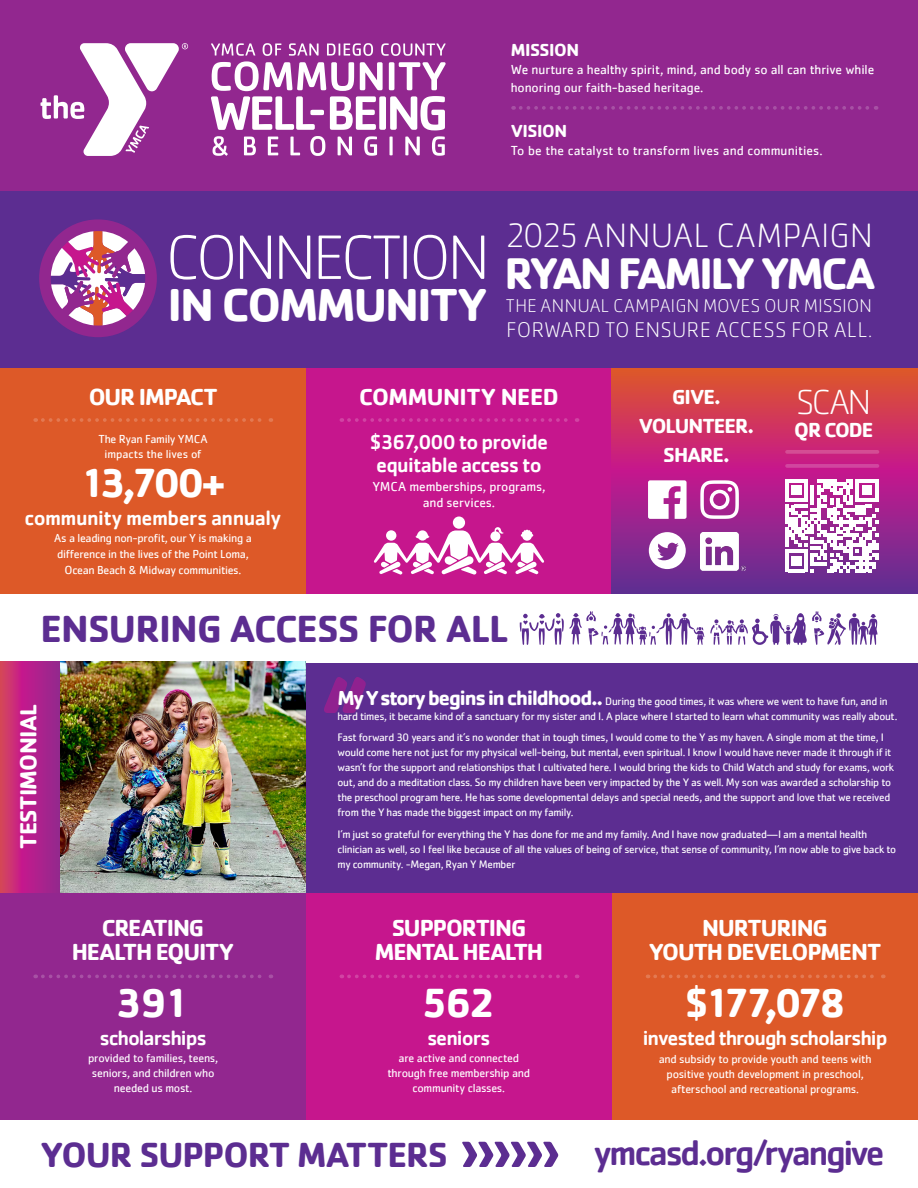
<style>
.page{position:relative;width:918px;height:1188px;background:#fff}
.page>*{position:absolute;margin:0;border:0;box-sizing:border-box;transform-origin:0 0}
.t1{font:200 64.95px "Cachet Pro";letter-spacing:-.04em;color:#fff}
.t2{font:700 48px "Cachet";letter-spacing:-.04em;color:#fff}
.t3{font:700 45.75px "Cachet";letter-spacing:-.065em;color:#fff}
.t4{font:700 42px "Cachet";letter-spacing:-.105em;color:#fff}
.t5{font:700 39px "Cachet";letter-spacing:-.02em;color:#5c2d91}
.t6{font:500 36px "Cachet Pro";letter-spacing:-.055em;color:#5c2d91}
.t7{font:700 36px "Cachet";letter-spacing:-.03em;color:#5c2d91}
.t8{font:200 36px "Cachet Pro";color:#fff}
.t9{font:200 35.1px "Cachet Pro";letter-spacing:.025em;color:#fff}
.t10{font:700 24px/24px "Cachet";letter-spacing:-.045em;color:#fff;text-align:center}
.t11{font:700 24px "Cachet";letter-spacing:-.02em;color:#fff}
.t12{font:700 24px "Cachet";letter-spacing:-.025em;color:#fff}
.t13{font:200 22.05px "Cachet Pro";letter-spacing:.03em;color:#fff}
.t14{font:500 21px/23.2px "Cachet";letter-spacing:-.045em;color:#fff}
.t15{font:700 21px "Cachet";letter-spacing:-.045em;color:#fff}
.t16{font:500 21px "Cachet";letter-spacing:-.025em;color:#fff}
.t17{font:200 19.05px "Cachet Pro";letter-spacing:.025em;color:#fff}
.t18{font:700 18px "Cachet";letter-spacing:-.03em;color:#fff}
.t19{font:13.5px/18px "Cachet";letter-spacing:-.01em;color:#fff}
.t20{font:12px/15px "Cachet";letter-spacing:-.02em;color:#fff;text-align:center}
.t21{font:11.25px/15px "Cachet";letter-spacing:-.03em;color:#fff}
.s1{font-family:"Cachet Pro";font-weight:700;font-size:21px}
</style>
<div class="page">
<div style="left:0;top:662px;width:918px;height:232px;background:#5c2d91"></div>
<div style="left:0;top:0;width:918px;height:191px;background:#92278f"></div>
<div style="left:0;top:367px;width:306px;height:227px;background:#dd5928"></div>
<div style="left:306px;top:367px;width:306px;height:227px;background:#c6168d"></div>
<div style="left:0;top:893px;width:306px;height:227px;background:#92278f"></div>
<div style="left:306px;top:893px;width:306px;height:227px;background:#c6168d"></div>
<div style="left:612px;top:893px;width:306px;height:227px;background:#dd5928"></div>
<div style="left:0;top:191px;width:918px;height:177px;background:#5c2d91"></div>
<svg style="left:612px;top:368px;width:306px;height:226px;background:#b43070"></svg>
<svg style="left:324px;top:677px;width:42px;height:36px"></svg>
<svg style="left:520px;top:611px;width:184px;height:34px"></svg>
<svg style="left:710px;top:611px;width:168px;height:34px"></svg>
<svg style="left:521px;top:106px;width:356px;height:4px"></svg>
<svg style="left:211px;top:43px;width:235px;height:87px"></svg>
<svg style="left:213px;top:136px;width:15px;height:20px"></svg>
<svg style="left:244px;top:137px;width:12px;height:18px"></svg>
<svg style="left:268px;top:137px;width:10px;height:18px"></svg>
<svg style="left:290px;top:137px;width:10px;height:18px"></svg>
<svg style="left:310px;top:136px;width:15px;height:20px"></svg>
<svg style="left:338px;top:137px;width:14px;height:18px"></svg>
<svg style="left:364px;top:136px;width:13px;height:20px"></svg>
<svg style="left:390px;top:137px;width:3px;height:18px"></svg>
<svg style="left:405px;top:137px;width:15px;height:18px"></svg>
<svg style="left:432px;top:136px;width:13px;height:20px"></svg>
<svg style="left:40px;top:43px;width:148px;height:113px"></svg>
<div style="left:39px;top:219px;width:118px;height:118px;background:#92278f;border-radius:50%"></div>
<svg style="left:51px;top:231px;width:94px;height:95px"></svg>
<svg style="left:349px;top:975px;width:229px;height:3px"></svg>
<svg style="left:655px;top:975px;width:229px;height:3px"></svg>
<svg style="left:43px;top:975px;width:228px;height:3px"></svg>
<svg style="left:349px;top:418px;width:229px;height:4px"></svg>
<svg style="left:43px;top:418px;width:228px;height:4px"></svg>
<hr style="left:787px;top:450px;width:91px;height:4px;background:#d44d93">
<hr style="left:787px;top:464px;width:91px;height:4px;background:#d1459e">
<svg style="left:648px;top:480px;width:39px;height:39px"></svg>
<svg style="left:700px;top:480px;width:39px;height:39px"></svg>
<svg style="left:649px;top:532px;width:37px;height:37px"></svg>
<img style="left:700px;top:533px;width:45px;height:38px">
<div style="left:453px;top:517px;width:12px;height:12px;background:#fff;border-radius:50%"></div>
<svg style="left:374px;top:527px;width:170px;height:48px"></svg>
<img style="left:59px;top:662px;width:247px;height:231px">
<svg style="left:0;top:662px;width:59px;height:231px;background:#b82782"></svg>
<svg style="left:462px;top:1142px;width:96px;height:25px"></svg>
<svg style="left:785px;top:479px;width:93px;height:93px"></svg>
<h3 class="t18" style="left:511px;top:38px;width:70px">MISSION</h3>
<p class="t19" style="left:511px;top:60px;width:365px">We nurture a healthy spirit, mind, and body so all can thrive while honoring our faith-based heritage.</p>
<h3 class="t18" style="left:511px;top:120px;width:58px">VISION</h3>
<p class="t19" style="left:511px;top:142px;width:313px">To be the catalyst to transform lives and communities.</p>
<h3 class="t9" style="left:507px;top:216px;width:367px">2025 ANNUAL CAMPAIGN</h3>
<h1 class="t1" style="left:166px;top:221px;width:325px">CONNECTION</h1>
<h2 class="t2" style="left:167px;top:274px;width:322px">IN COMMUNITY</h2>
<h3 class="t17" style="left:506px;top:295px;width:367px">THE ANNUAL CAMPAIGN MOVES OUR MISSION</h3>
<h3 class="t13" style="left:506px;top:318px;width:367px">FORWARD TO ENSURE ACCESS FOR ALL.</h3>
<h3 class="t3" style="left:504px;top:244px;width:372px">RYAN FAMILY YMCA</h3>
<h3 class="t10" style="left:89px;top:385px;width:130px">OUR IMPACT</h3>
<h3 class="t11" style="left:359px;top:382px;width:201px">COMMUNITY NEED</h3>
<h3 class="t15" style="left:672px;top:384px;width:50px">GIVE.</h3>
<p class="t20" style="left:98px;top:431px;width:111px">The Ryan Family YMCA impacts the lives of</p>
<h3 class="t4" style="left:80px;top:456px;width:147px">13,700+</h3>
<h3 class="t16" style="left:25px;top:505px;width:258px">community members annualy</h3>
<p class="t20" style="left:54px;top:530px;width:199px;line-height:15.8px">As a leading non-profit, our Y is making a difference in the lives of the Point Loma,<br>Ocean Beach &amp; Midway communities.</p>
<h3 class="t14" style="left:370px;top:430px;width:180px">$367,000 to provide equitable access to</h3>
<p class="t19" style="left:372px;top:478px;width:175px;line-height:15.8px;text-align:center">YMCA memberships, programs, and services.</p>
<h3 class="t5" style="left:40px;top:603px;width:469px">ENSURING ACCESS FOR ALL</h3>
<h3 class="t15" style="left:639px;top:412px;width:117px">VOLUNTEER.</h3>
<h3 class="t15" style="left:663px;top:441px;width:68px">SHARE.</h3>
<h3 class="t8" style="left:797px;top:382px;width:76px">SCAN</h3>
<h3 class="t15" style="left:794px;top:416px;width:81px">QR CODE</h3>
<h3 class="t12" style="left:13px;top:849px;width:146px;rotate:-90deg">TESTIMONIAL</h3>
<h3 class="t10" style="left:72px;top:915px;width:164px">CREATING<br>HEALTH EQUITY</h3>
<p class="t21" style="left:338px;top:693px;width:561px"><span class="s1">My Y story begins in childhood..</span> During the good times, it was where we went to have fun, and in hard times, it became kind of a sanctuary for my sister and I. A place where I started to learn what community was really about.</p>
<p class="t21" style="left:338px;top:730px;width:558px">Fast forward 30 years and it’s no wonder that in tough times, I would come to the Y as my haven. A single mom at the time, I would come here not just for my physical well-being, but mental, even spiritual. I know I would have never made it through if it wasn’t for the support and relationships that I cultivated here. I would bring the kids to Child Watch and study for exams, work out, and do a meditation class. So my children have been very impacted by the Y as well. My son was awarded a scholarship to the preschool program here. He has some developmental delays and special needs, and the support and love that we received from the Y has made the biggest impact on my family.</p>
<p class="t21" style="left:338px;top:827px;width:560px">I’m just so grateful for everything the Y has done for me and my family. And I have now graduated—I am a mental health clinician as well, so I feel like because of all the values of being of service, that sense of community, I’m now able to give back to my community. -Megan, Ryan Y Member</p>
<h3 class="t10" style="left:375px;top:915px;width:170px">SUPPORTING<br>MENTAL HEALTH</h3>
<h3 class="t10" style="left:649px;top:915px;width:234px">NURTURING<br>YOUTH DEVELOPMENT</h3>
<h3 class="t4" style="left:116px;top:976px;width:76px">391</h3>
<h3 class="t4" style="left:421px;top:976px;width:77px">562</h3>
<h3 class="t4" style="left:685px;top:976px;width:163px">$177,078</h3>
<h3 class="t14" style="left:643px;top:1025px;width:246px">invested through scholarship</h3>
<p class="t20" style="left:88px;top:1050px;width:132px">provided to families, teens, seniors, and children who needed us most.</p>
<p class="t20" style="left:387px;top:1050px;width:144px">are active and connected through free membership and community classes.</p>
<h3 class="t14" style="left:100px;top:1025px;width:109px">scholarships</h3>
<h3 class="t14" style="left:427px;top:1025px;width:65px">seniors</h3>
<p class="t20" style="left:659px;top:1051px;width:214px">and subsidy to provide youth and teens with positive youth development in preschool, afterschool and recreational programs.</p>
<h3 class="t7" style="left:40px;top:1131px;width:409px">YOUR SUPPORT MATTERS</h3>
<h3 class="t6" style="left:595px;top:1132px;width:291px">ymcasd.org/ryangive</h3>
</div>
